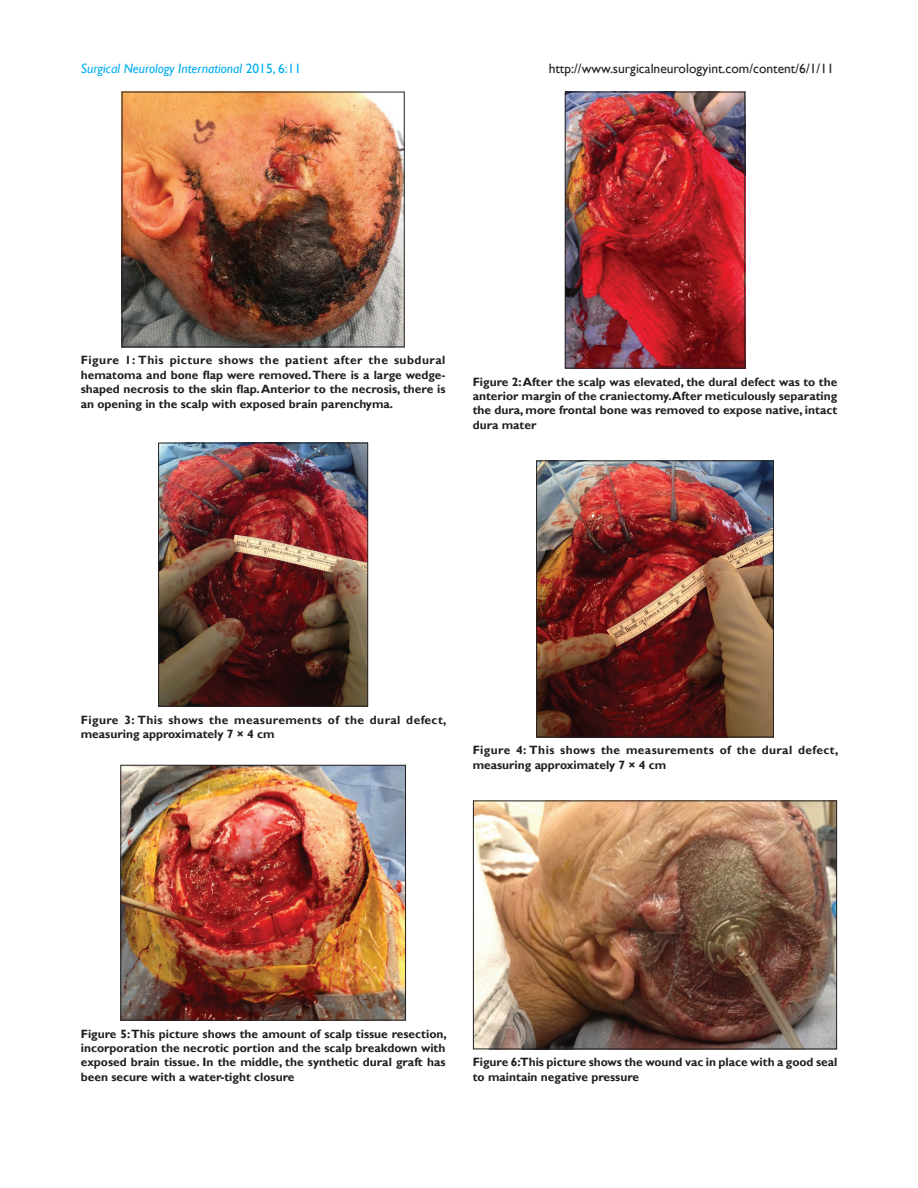
<style>
.page{position:relative;width:918px;height:1188px;background:#fff}
.page>*{position:absolute;margin:0;border:0;box-sizing:border-box;transform-origin:0 0}
.t1{font:13.5px "Gill Sans";color:#231f20}
.t2{font:italic 13.5px "Gill Sans";color:#00aeef}
.FGC{font:700 12px/14.4px "Gill Sans";color:#231f20;text-align:justify}
.FGC-2{font:700 12px/14.4px "Gill Sans";letter-spacing:.035em;color:#231f20}
.s1{font-style:normal}
</style>
<div class="page">
<img style="left:124px;top:94px;width:278px;height:251px">
<div style="left:122px;top:92px;width:282px;height:255px;border:1px solid #231f20"></div>
<img style="left:567px;top:94px;width:176px;height:272px">
<div style="left:565px;top:92px;width:180px;height:276px;border:1px solid #231f20"></div>
<img style="left:160px;top:445px;width:206px;height:259px">
<div style="left:158px;top:443px;width:210px;height:263px;border:1px solid #231f20"></div>
<img style="left:538px;top:463px;width:234px;height:272px">
<div style="left:536px;top:461px;width:238px;height:276px;border:1px solid #231f20"></div>
<img style="left:123px;top:767px;width:281px;height:251px">
<div style="left:121px;top:765px;width:285px;height:255px;border:1px solid #231f20"></div>
<img style="left:475px;top:803px;width:360px;height:244px">
<div style="left:473px;top:801px;width:364px;height:248px;border:1px solid #231f20"></div>
<p class="t2" style="left:81px;top:61px;width:222px">Surgical Neurology International <span class="s1">2015, 6:11</span></p>
<p class="t1" style="left:549px;top:61px;width:287px">http://www.surgicalneurologyint.com/content/6/1/11</p>
<p class="FGC" style="left:81px;top:353px;width:366px">Figure 1: This picture shows the patient after the subdural hematoma and bone flap were removed. There is a large wedge&shy;shaped necrosis to the skin flap. Anterior to the necrosis, there is an opening in the scalp with exposed brain parenchyma.</p>
<p class="FGC" style="left:473px;top:375px;width:366px">Figure 2: After the scalp was elevated, the dural defect was to the anterior margin of the craniectomy.After meticulously separating the dura, more frontal bone was removed to expose native, intact dura mater</p>
<p class="FGC-2" style="left:81px;top:713px;width:367px">Figure 3: This shows the measurements of the dural defect, measuring approximately 7 × 4 cm</p>
<p class="FGC-2" style="left:473px;top:744px;width:367px">Figure 4: This shows the measurements of the dural defect, measuring approximately 7 × 4 cm</p>
<p class="FGC" style="left:81px;top:1027px;width:367px">Figure 5: This picture shows the amount of scalp tissue resection, incorporation the necrotic portion and the scalp breakdown with exposed brain tissue. In the middle, the synthetic dural graft has been secure with a water-tight closure</p>
<p class="FGC" style="left:473px;top:1055px;width:366px">Figure 6:This picture shows the wound vac in place with a good seal to maintain negative pressure</p>
</div>
